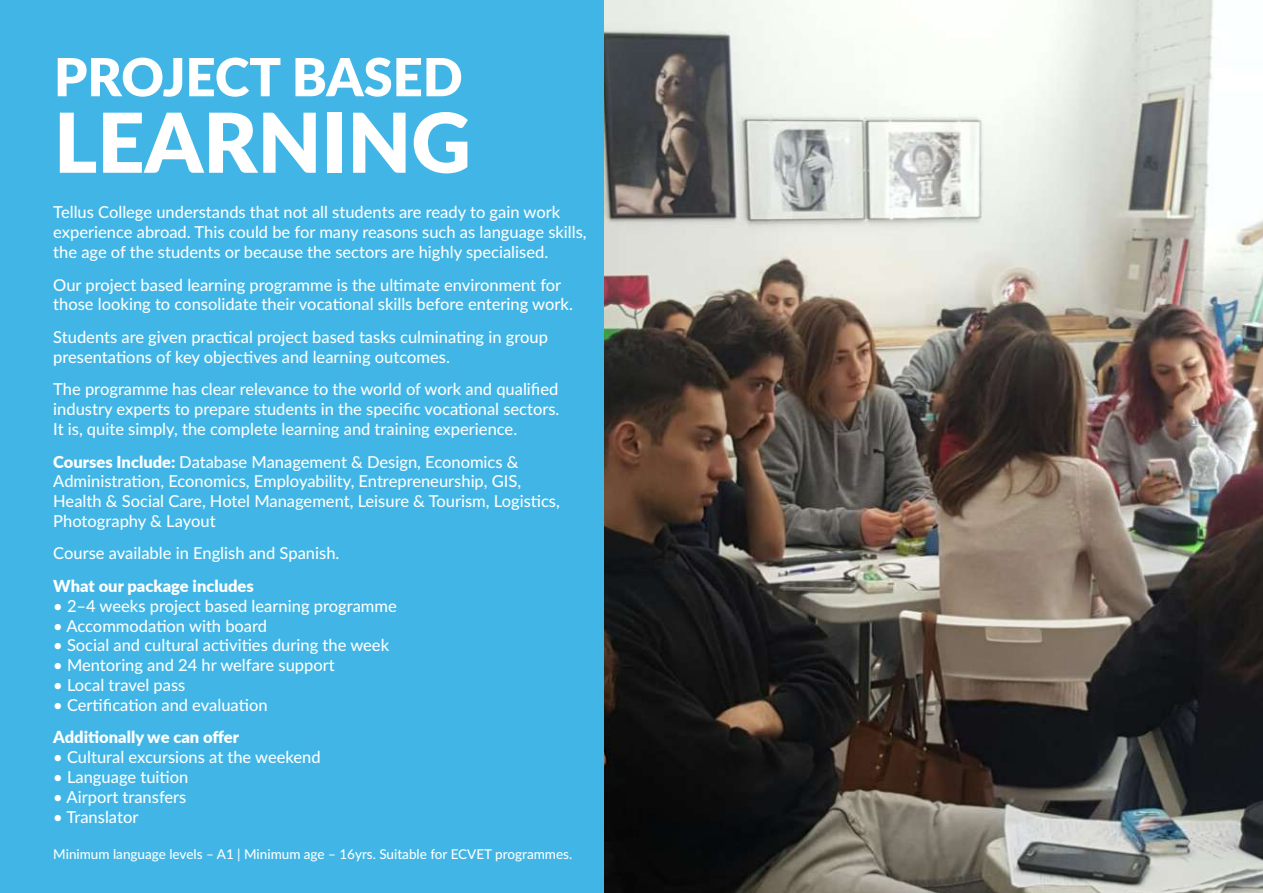
<style>
.page{position:relative;width:1263px;height:893px;background:#fff}
.page>*{position:absolute;margin:0;border:0;box-sizing:border-box;transform-origin:0 0}
.t1{font:900 82.5px "Lato";color:#fff}
.t2{font:900 52.5px "Lato";color:#fff}
.t3{font:500 16.5px/19.8px "Lato";color:#fff}
.t4{font:900 16.5px "Lato";color:#fff}
.t5{font:500 13.5px "Lato";color:#fff}
.s1{font-weight:900}
</style>
<div class="page">
<img style="left:603px;top:0;width:660px;height:893px">
<div style="left:0;top:0;width:603px;height:893px;background:#41b6e6"></div>
<h2 class="t2" style="left:54px;top:38px;width:410px">PROJECT BASED</h2>
<h1 class="t1" style="left:54px;top:81px;width:418px">LEARNING</h1>
<p class="t3" style="left:53px;top:202px;width:535px">Tellus College understands that not all students are ready to gain work experience abroad. This could be for many reasons such as language skills, the age of the students or because the sectors are highly specialised.</p>
<p class="t3" style="left:53px;top:274px;width:521px">Our project based learning programme is the ultimate environment for those looking to consolidate their vocational skills before entering work.</p>
<p class="t3" style="left:53px;top:326px;width:496px">Students are given practical project based tasks culminating in group presentations of key objectives and learning outcomes.</p>
<p class="t3" style="left:53px;top:379px;width:508px;text-align:justify">The programme has clear relevance to the world of work and qualified industry experts to prepare students in the specific vocational sectors.<br>It is, quite simply, the complete learning and training experience.</p>
<p class="t3" style="left:53px;top:451px;width:508px"><span class="s1">Courses Include:</span> Database Management &amp; Design, Economics &amp; Administration, Economics, Employability, Entrepreneurship, GIS, Health &amp; Social Care, Hotel Management, Leisure &amp; Tourism, Logistics, Photography &amp; Layout</p>
<p class="t3" style="left:53px;top:543px;width:288px">Course available in English and Spanish.</p>
<p class="t4" style="left:53px;top:574px;width:202px">What our package includes</p>
<p class="t3" style="left:53px;top:595px;width:345px">• 2–4 weeks project based learning programme</p>
<p class="t3" style="left:53px;top:615px;width:215px">• Accommodation with board</p>
<p class="t3" style="left:53px;top:635px;width:337px">• Social and cultural activities during the week</p>
<p class="t3" style="left:53px;top:655px;width:283px">• Mentoring and 24 hr welfare support</p>
<p class="t3" style="left:53px;top:674px;width:134px">• Local travel pass</p>
<p class="t3" style="left:53px;top:694px;width:216px">• Certification and evaluation</p>
<p class="t4" style="left:53px;top:725px;width:187px">Additionally we can offer</p>
<p class="t3" style="left:53px;top:747px;width:269px">• Cultural excursions at the weekend</p>
<p class="t3" style="left:53px;top:766px;width:137px">• Language tuition</p>
<p class="t3" style="left:53px;top:786px;width:135px">• Airport transfers</p>
<p class="t3" style="left:53px;top:806px;width:87px">• Translator</p>
<p class="t5" style="left:53px;top:844px;width:520px">Minimum language levels – A1 | Minimum age – 16yrs. Suitable for ECVET programmes.</p>
</div>
